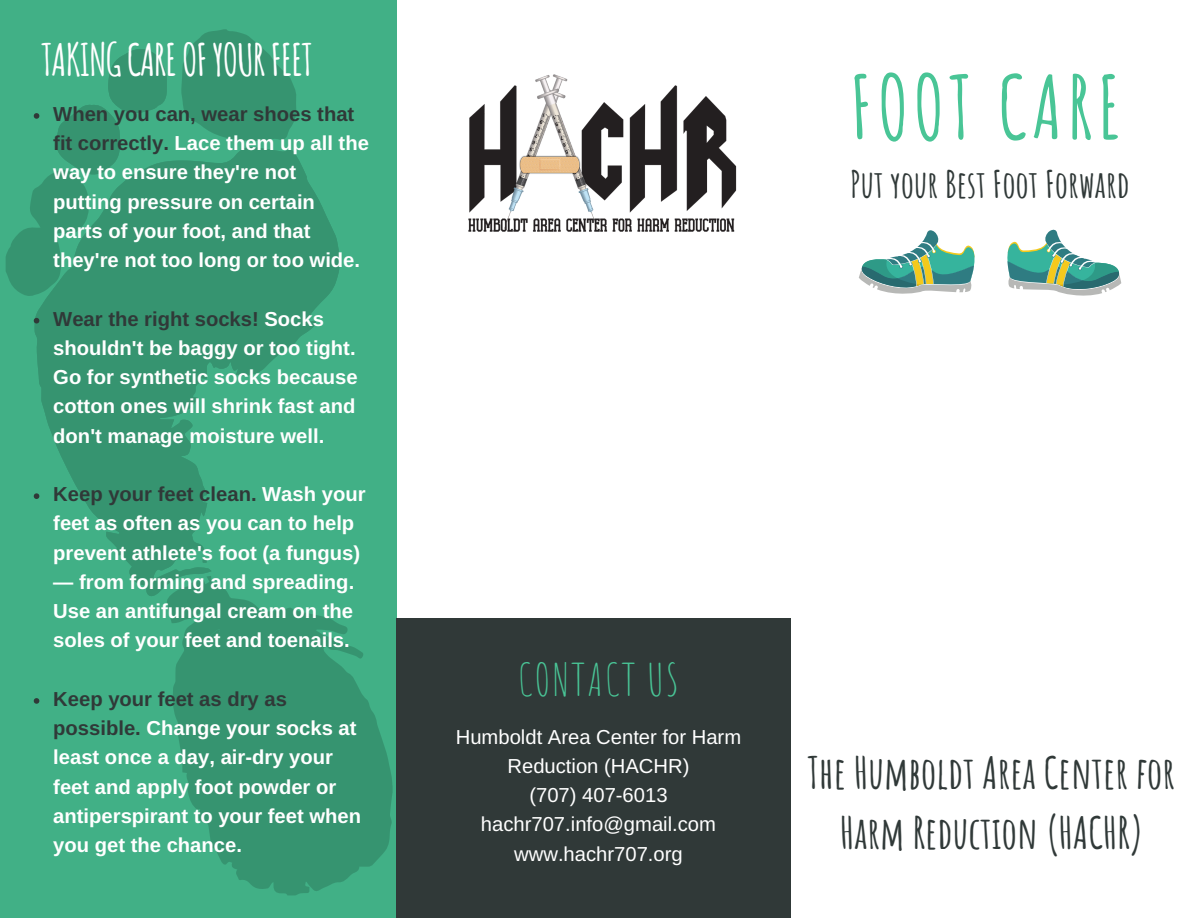
<style>
.page{position:relative;width:1188px;height:918px;background:#41b086}
.page>*{position:absolute;margin:0;border:0;box-sizing:border-box;transform-origin:0 0}
.t1{font:700 86.25px "Amatic SC";letter-spacing:.06em;color:#49c596}
.t2{font:700 43.65px/60.8px "Amatic SC";color:#303938;text-align:center}
.t3{font:700 43.65px "Amatic SC";letter-spacing:-.035em;color:#fff}
.t4{font:43.65px "Amatic SC";letter-spacing:.05em;color:#49c596}
.t5{font:700 36.9px "Amatic SC";color:#303938}
.t6{font:700 20.25px/29.2px "Arimo";color:#fff}
.t7{font:20.25px/29.2px "Arimo";color:#fff;text-align:center}
.s1{color:#303938}
</style>
<div class="page">
<svg style="left:167px;top:596px;width:226px;height:300px;fill:#369470"></svg>
<svg style="left:181px;top:29px;width:115px;height:112px"></svg>
<svg style="left:34px;top:147px;width:306px;height:449px;fill:#369470"></svg>
<svg style="left:202px;top:558px;width:5px;height:5px"></svg>
<svg style="left:205px;top:629px;width:15px;height:14px"></svg>
<svg style="left:142px;top:542px;width:27px;height:17px"></svg>
<svg style="left:132px;top:378px;width:6px;height:35px"></svg>
<svg style="left:133px;top:447px;width:29px;height:22px"></svg>
<svg style="left:145px;top:433px;width:6px;height:7px"></svg>
<svg style="left:140px;top:422px;width:6px;height:2px"></svg>
<div style="left:397px;top:0;width:403px;height:918px;background:#fff"></div>
<div style="left:396px;top:619px;width:407px;height:299px;background:#303938"></div>
<div style="left:791px;top:0;width:397px;height:918px;background:#fff"></div>
<img style="left:468px;top:74px;width:269px;height:158px">
<svg style="left:6px;top:49px;width:162px;height:248px"></svg>
<svg style="left:34px;top:318px;width:5px;height:5px"></svg>
<svg style="left:34px;top:493px;width:5px;height:6px"></svg>
<svg style="left:34px;top:698px;width:5px;height:6px"></svg>
<svg style="left:859px;top:229px;width:263px;height:67px"></svg>
<h2 class="t3" style="left:42px;top:32px;width:273px">TAKINGCAREOFYOURFEET</h2>
<p class="t6" style="left:53px;top:99px;width:317px"><span class="s1">When you can, wear shoes that fit correctly.</span> Lace them up all the way to ensure they're not putting pressure on certain parts of your foot, and that they're not too long or too wide.</p>
<p class="t6" style="left:53px;top:304px;width:306px"><span class="s1">Wear the right socks!</span> Socks shouldn't be baggy or too tight.<br>Go for synthetic socks because cotton ones will shrink fast and don't manage moisture well.</p>
<p class="t6" style="left:53px;top:480px;width:314px"><span class="s1">Keep your feet clean.</span> Wash your feet as often as you can to help prevent athlete's foot (a fungus)</p>
<p class="t6" style="left:53px;top:567px;width:302px;text-align:justify">— from forming and spreading.<br>Use an antifungal cream on the soles of your feet and toenails.</p>
<p class="t6" style="left:53px;top:684px;width:309px"><span class="s1">Keep your feet as dry as possible.</span> Change your socks at least once a day, air-dry your feet and apply foot powder or antiperspirant to your feet when you get the chance.</p>
<h1 class="t1" style="left:850px;top:52px;width:273px">FOOT CARE</h1>
<h3 class="t5" style="left:850px;top:161px;width:281px">Put your Best Foot Forward</h3>
<h2 class="t4" style="left:518px;top:651px;width:162px">CONTACT US</h2>
<p class="t7" style="left:456px;top:722px;width:287px">Humboldt Area Center for Harm<br>Reduction (HACHR)<br>(707) 407-6013 hachr707.info@gmail.com www.hachr707.org</p>
<h2 class="t2" style="left:808px;top:741px;width:369px">The Humboldt Area Center for<br>Harm Reduction (HACHR)</h2>
</div>
